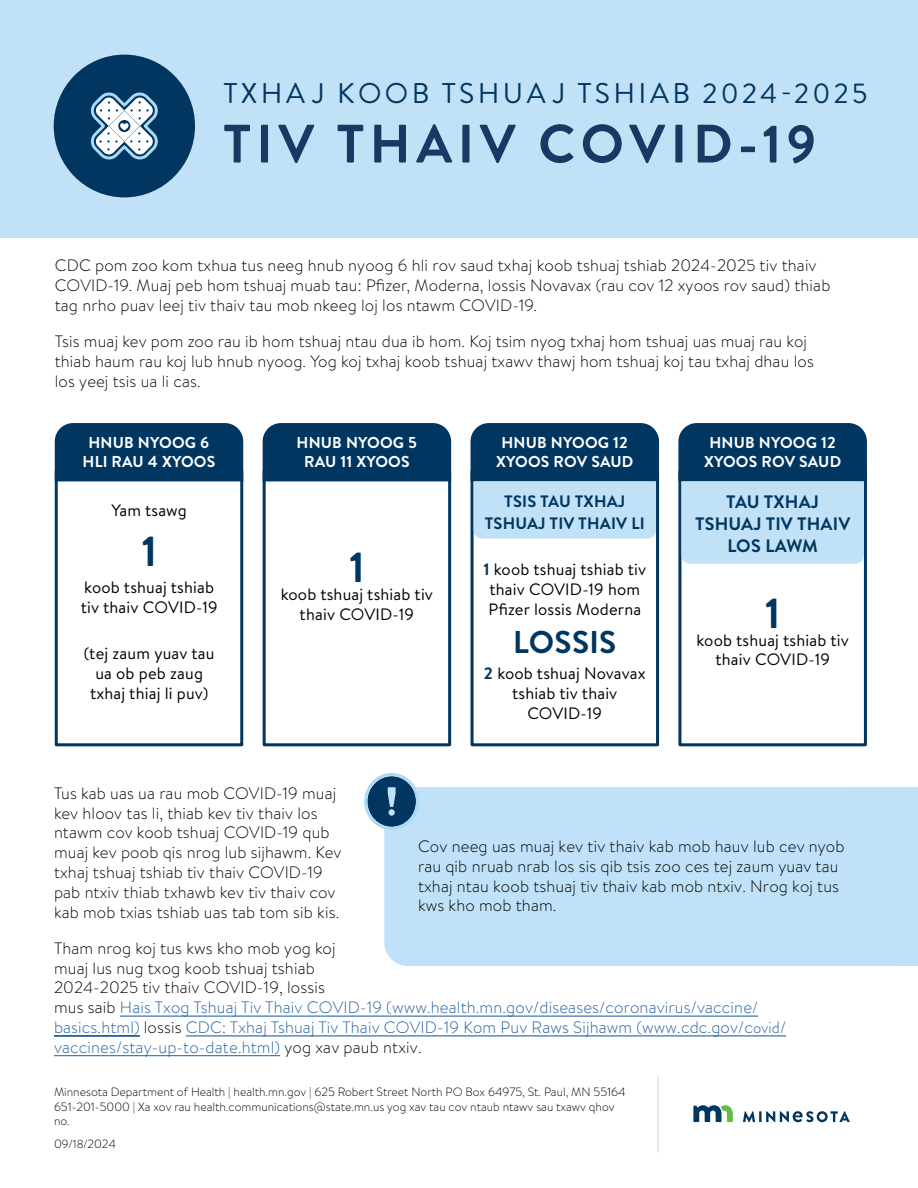
<style>
.page{position:relative;width:918px;height:1188px;background:#fff}
.page>*{position:absolute;margin:0;border:0;box-sizing:border-box;transform-origin:0 0}
.t1{font:700 54px "Brandon Grotesque";letter-spacing:.1em;color:#173963}
.t2{font:700 42px "Brandon Text";color:#003660}
.t3{font:700 31.5px "Brandon Text";letter-spacing:.01em;color:#003660}
.t4{font:28.5px "Brandon Grotesque";letter-spacing:.12em;color:#003660}
.t5{font:700 18px/21.6px "Brandon Text";letter-spacing:.01em;color:#003660;text-align:center}
.t6{font:300 16.5px/19.8px "Brandon Text";letter-spacing:.01em;color:#000}
.t7{font:300 16.5px/19.8px "Brandon Text";letter-spacing:.01em;color:#215e9e}
.t8{font:16.5px/19.8px "Brandon Text";letter-spacing:.01em;color:#000;text-align:center}
.t9{font:700 16.5px/21.6px "Brandon Text";letter-spacing:.01em;color:#003660;text-align:center}
.t10{font:700 15.75px/18.9px "Brandon Text";letter-spacing:.01em;color:#fff;text-align:center}
.t11{font:300 12px/14.4px "Brandon Text";color:#000}
.s1{font-family:"Brandon Grotesque"}
.s2{font-weight:700;color:#003660}
.s3{color:#000}
.s4{font-family:"Brandon Grotesque";color:#000}
</style>
<div class="page">
<div style="left:0;top:0;width:918px;height:238px;background:#c0e1f6"></div>
<div style="left:55px;top:470px;width:188px;height:276px;background:#fff;border:3px solid #003660"></div>
<div style="left:55px;top:423px;width:188px;height:58px;background:#003660"></div>
<div style="left:678px;top:470px;width:189px;height:276px;background:#fff;border:3px solid #003660"></div>
<div style="left:471px;top:470px;width:188px;height:276px;background:#fff;border:3px solid #003660"></div>
<div style="left:263px;top:470px;width:188px;height:276px;background:#fff;border:3px solid #003660"></div>
<div style="left:263px;top:423px;width:188px;height:58px;background:#003660"></div>
<svg style="left:471px;top:423px;width:188px;height:116px;background:#5f8aa9"></svg>
<svg style="left:678px;top:423px;width:189px;height:141px;background:#7099b6"></svg>
<div style="left:853px;top:787px;width:65px;height:179px;background:#c0e1f6"></div>
<div style="left:54px;top:55px;width:141px;height:142px;background:#003660;border-radius:50%"></div>
<svg style="left:90px;top:92px;width:68px;height:68px"></svg>
<hr style="left:657px;top:1075px;width:2px;height:78px;background:#dfe1df">
<svg style="left:693px;top:1105px;width:40px;height:17px"></svg>
<svg style="left:743px;top:1111px;width:107px;height:11px"></svg>
<div style="left:384px;top:787px;width:469px;height:179px;background:#c0e1f7"></div>
<svg style="left:367px;top:776px;width:49px;height:51px;background:#38668a"></svg>
<div style="left:364px;top:773px;width:55px;height:57px;border:3px solid #acdaf5;border-radius:50%"></div>
<hr style="left:120px;top:1016px;width:638px;height:1px;background:#215e9e">
<hr style="left:54px;top:1036px;width:86px;height:1px;background:#215e9e">
<hr style="left:186px;top:1036px;width:600px;height:1px;background:#215e9e">
<hr style="left:54px;top:1055px;width:226px;height:1px;background:#215e9e">
<h1 class="t4" style="left:224px;top:74px;width:645px">TXHA J KOOB TSHUA J TSHIAB 2024-2025</h1>
<h1 class="t1" style="left:224px;top:106px;width:594px">TIV THAIV COVID-19</h1>
<p class="t6" style="left:55px;top:255px;width:777px">CDC pom zoo kom txhua tus neeg hnub nyoog 6 hli rov saud txhaj koob tshuaj tshiab 202<span class="s1">4</span>-202<span class="s1">5</span> tiv thaiv<br>COVID-19. Muaj peb hom tshuaj muab tau: Pfizer, Moderna, lossis Novavax (rau cov 12 xyoos rov saud) thiab tag nrho puav leej tiv thaiv tau mob nkeeg loj los ntawm COVID-19.</p>
<p class="t6" style="left:55px;top:331px;width:761px">Tsis muaj kev pom zoo rau ib hom tshuaj ntau dua ib hom. Koj tsim nyog txhaj hom tshuaj uas muaj rau koj thiab haum rau koj lub hnub nyoog. Yog koj txhaj koob tshuaj txawv thawj hom tshuaj koj tau txhaj dhau los los yeej tsis ua li cas.</p>
<h2 class="t10" style="left:83px;top:433px;width:134px">HNUB NYOOG 6<br>HLI RAU 4 XYOOS</h2>
<p class="t8" style="left:111px;top:500px;width:77px">Yam tsawg</p>
<p class="t2" style="left:141px;top:523px;width:17px">1</p>
<p class="t8" style="left:81px;top:577px;width:139px;text-align:left">koob tshuaj tshiab tiv thaiv COVID-19</p>
<p class="t8" style="left:84px;top:643px;width:132px">(tej zaum yuav tau ua ob peb zaug txhaj thiaj li puv)</p>
<h2 class="t10" style="left:297px;top:433px;width:122px">HNUB NYOOG 5<br>RAU 11 XYOOS</h2>
<p class="t2" style="left:349px;top:538px;width:17px">1</p>
<p class="t8" style="left:281px;top:584px;width:154px">koob tshuaj tshiab tiv thaiv COVID-19</p>
<h2 class="t10" style="left:496px;top:433px;width:139px">HNUB NYOOG 12<br>XYOOS ROV SAUD</h2>
<h3 class="t9" style="left:485px;top:490px;width:162px">TSIS TAU TXHAJ<br>TSHUAJ TIV THAIV LI</h3>
<p class="t8" style="left:483px;top:559px;width:164px"><span class="s2">1</span> koob tshuaj tshiab tiv thaiv COVID-19 hom<br>Pfizer lossis Moderna</p>
<p class="t3" style="left:513px;top:620px;width:105px">LOSSIS</p>
<p class="t8" style="left:484px;top:663px;width:163px"><span class="s2">2</span> koob tshuaj Novavax tshiab tiv thaiv<br>COVID-19</p>
<h2 class="t10" style="left:704px;top:433px;width:139px">HNUB NYOOG 12<br>XYOOS ROV SAUD</h2>
<h3 class="t5" style="left:695px;top:491px;width:157px">TAU TXHAJ<br>TSHUAJ TIV THAIV<br>LOS LAWM</h3>
<p class="t2" style="left:765px;top:584px;width:17px">1</p>
<p class="t8" style="left:697px;top:629px;width:154px">koob tshuaj tshiab tiv thaiv COVID-19</p>
<p class="t6" style="left:54px;top:783px;width:289px">Tus kab uas ua rau mob COVID-19 muaj kev hloov tas li, thiab kev tiv thaiv los ntawm cov koob tshuaj COVID-19 qub muaj kev poob qis nrog lub sijhawm. Kev txhaj tshuaj tshiab tiv thaiv COVID-19 pab ntxiv thiab txhawb kev tiv thaiv cov kab mob txias tshiab uas tab tom sib kis.</p>
<p class="t7" style="left:54px;top:938px;width:734px"><span class="s3">Tham nrog koj tus kws kho mob yog koj<br>muaj lus nug txog koob tshuaj tshiab<br>202</span><span class="s4">4</span><span class="s3">-202</span><span class="s4">5</span> <span class="s3">tiv thaiv COVID-19, lossis<br>mus saib</span> Hais Txog Tshuaj Tiv Thaiv COVID-19 (www.health.mn.gov/diseases/coronavirus/vaccine/ basics.html) <span class="s3">lossis</span> CDC: Txhaj Tshuaj Tiv Thaiv COVID-19 Kom Puv Raws Sijhawm (www.cdc.gov/c<span class="s1">ovid</span>/ vaccines/stay-up-to-date.html) <span class="s3">yog xav paub ntxiv.</span></p>
<p class="t6" style="left:418px;top:836px;width:428px">Cov neeg uas muaj kev tiv thaiv kab mob hauv lub cev nyob rau qib nruab nrab los sis qib tsis zoo ces tej zaum yuav tau txhaj ntau koob tshuaj tiv thaiv kab mob ntxiv. Nrog koj tus kws kho mob tham.</p>
<p class="t11" style="left:54px;top:1084px;width:573px">Minnesota Department of Health | health.mn.gov | 625 Robert Street North PO Box 64975, St. Paul, MN 55164<br>651-201-5000 | Xa xov rau health.communications@state.mn.us yog xav tau cov ntaub ntawv sau txawv qhov no.</p>
<p class="t11" style="left:54px;top:1137px;width:63px">0<span class="s1">9</span>/<span class="s1">18/</span>2024</p>
</div>
